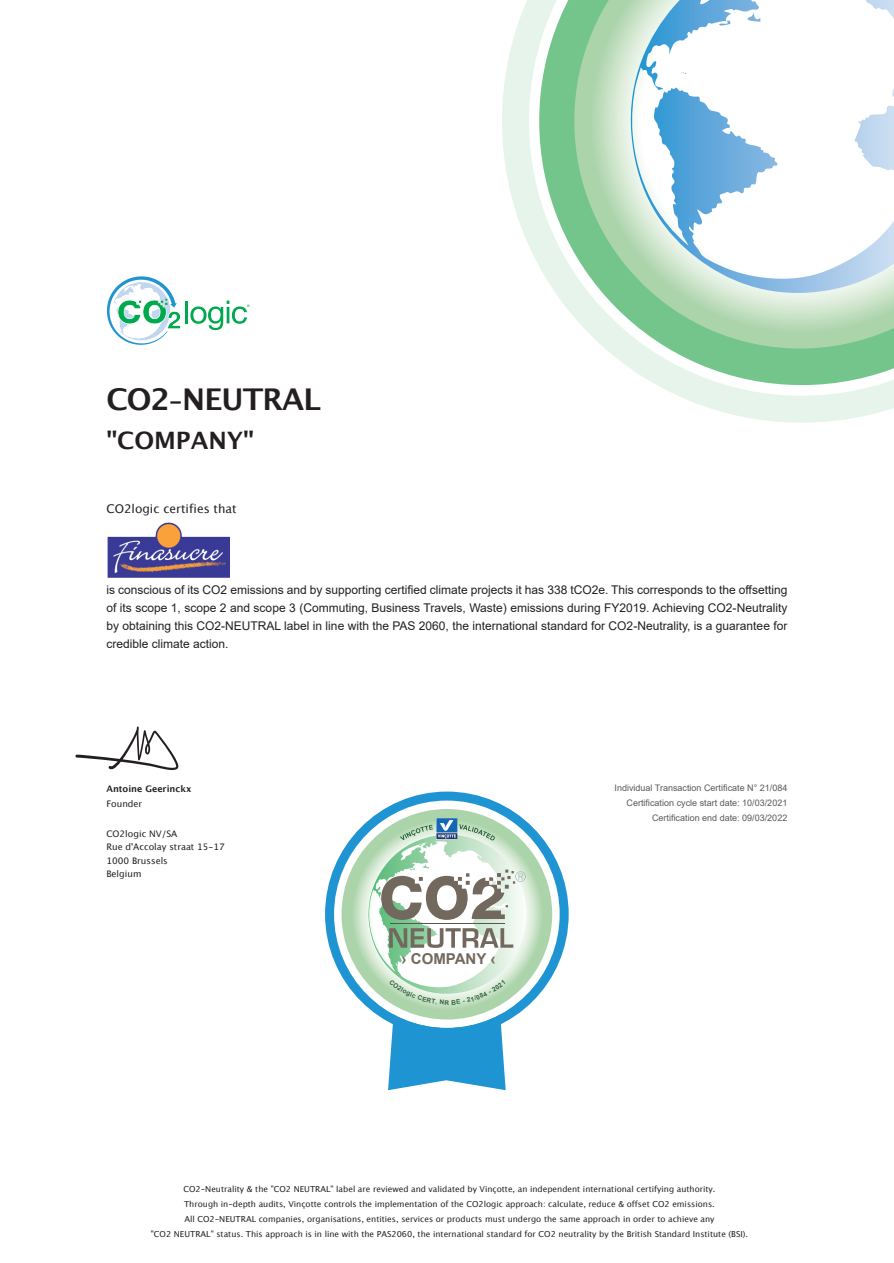
<style>
.page{position:relative;width:894px;height:1263px;background:#fff}
.page>*{position:absolute;margin:0;border:0;box-sizing:border-box;transform-origin:0 0}
.t1{font:700 30px "Lucida Grande";letter-spacing:-.03em;color:#231f20}
.t2{font:700 24px "Lucida Grande";color:#231f20}
.t3{font:700 15px "Arial";color:#72685e}
.t4{font:12px/18px "Arial";color:#231f20;text-align:justify}
.t5{font:12px "Lucida Grande";color:#231f20}
.t6{font:9px/15px "Arial";color:rgb(35 31 32/.75);text-align:right}
.t7{font:9px/13.5px "Lucida Grande";color:#231f20}
.t8{font:700 9px "Lucida Grande";color:#231f20}
.t9{font:8.25px/15px "Lucida Grande";color:#231f20;text-align:center}
.t10{font:700 6.45px "Arial";color:#33653d}
.s1{font-size:24px}
</style>
<div class="page">
<svg style="left:325px;top:791px;width:243px;height:185px"></svg>
<svg style="left:502px;top:0;width:391px;height:423px"></svg>
<svg style="left:539px;top:0;width:354px;height:385px"></svg>
<svg style="left:574px;top:0;width:319px;height:348px;background:#aed8b4"></svg>
<svg style="left:627px;top:0;width:266px;height:293px"></svg>
<svg style="left:75px;top:726px;width:103px;height:44px"></svg>
<hr style="left:185px;top:301px;width:3px;height:22px;background:#00a94d">
<svg style="left:190px;top:301px;width:59px;height:29px"></svg>
<svg style="left:107px;top:276px;width:74px;height:69px"></svg>
<img style="left:107px;top:523px;width:122px;height:55px">
<svg style="left:341px;top:809px;width:211px;height:281px"></svg>
<h1 class="t1" style="left:106px;top:388px;width:216px">CO2<span class="s1">-</span>NEUTRAL</h1>
<h2 class="t2" style="left:106px;top:431px;width:149px">"COMPANY"</h2>
<h3 class="t5" style="left:106px;top:504px;width:132px">CO2logic certifies that</h3>
<p class="t4" style="left:106px;top:582px;width:682px">is conscious of its CO2 emissions and by supporting certified climate projects it has 338 tCO2e. This corresponds to the offsetting of its scope 1, scope 2 and scope 3 (Commuting, Business Travels, Waste) emissions during FY2019. Achieving CO2-Neutrality by obtaining this CO2-NEUTRAL label in line with the PAS 2060, the international standard for CO2-Neutrality, is a guarantee for credible climate action.</p>
<p class="t8" style="left:106px;top:785px;width:86px">Antoine Geerinckx</p>
<p class="t7" style="left:106px;top:797px;width:37px">Founder</p>
<p class="t7" style="left:106px;top:827px;width:120px">CO2logic NV/SA<br>Rue d'Accolay straat 15-17<br>1000 Brussels<br>Belgium</p>
<h3 class="t3" style="left:401px;top:953px;width:95px">› COMPANY ‹</h3>
<p class="t10" style="left:444px;top:1000px;width:6px">R</p>
<p class="t6" style="left:614px;top:781px;width:174px">Individual Transaction Certificate N° 21/084<br>Certification cycle start date: 10/03/2021<br>Certification end date: 09/03/2022</p>
<p class="t9" style="left:151px;top:1182px;width:598px">CO2-Neutrality &amp; the "CO2 NEUTRAL" label are reviewed and validated by Vinçotte, an independent international certifying authority.<br>Through in-depth audits, Vinçotte controls the implementation of the CO2logic approach: calculate, reduce &amp; offset CO2 emissions.<br>All CO2-NEUTRAL companies, organisations, entities, services or products must undergo the same approach in order to achieve any<br>"CO2 NEUTRAL" status. This approach is in line with the PAS2060, the international standard for CO2 neutrality by the British Standard Institute (BSI).</p>
</div>
